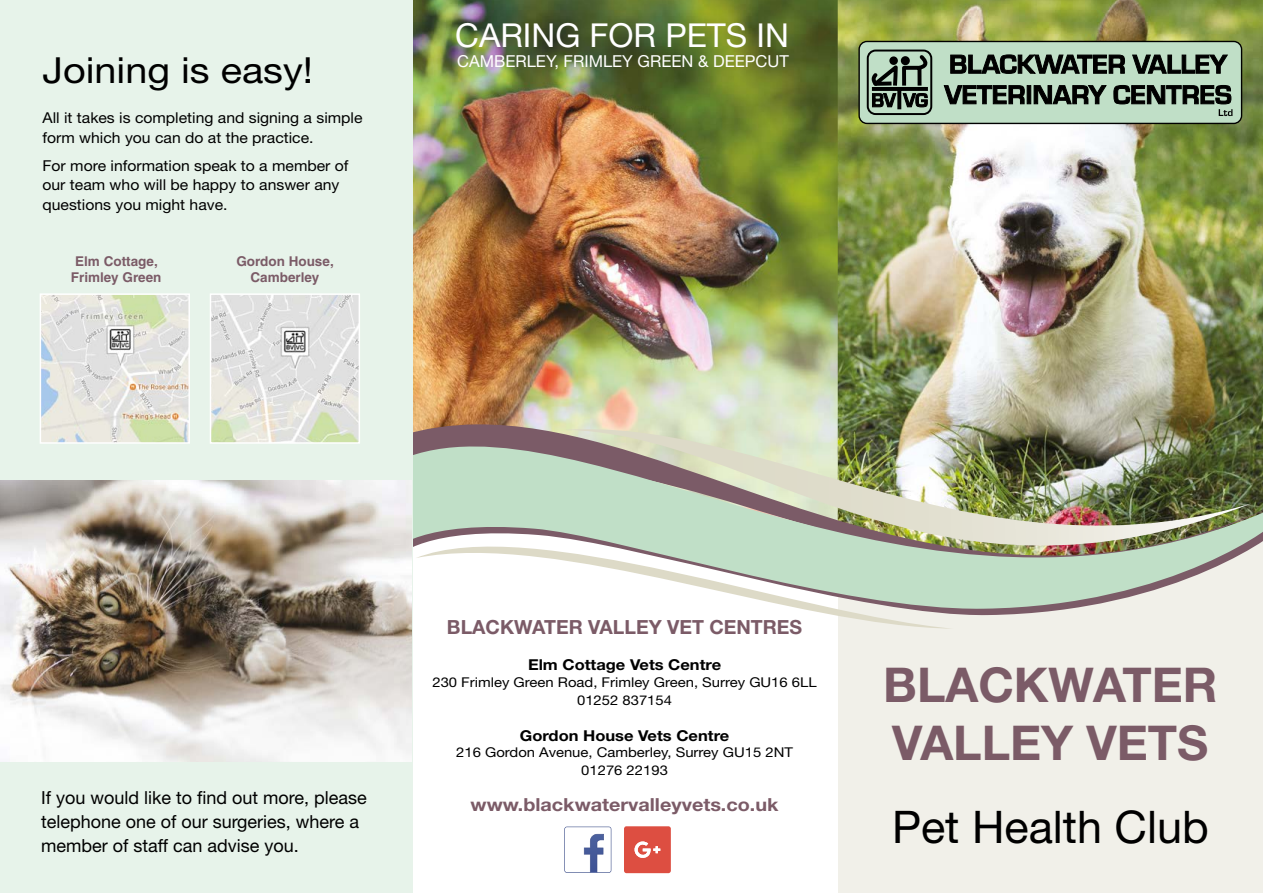
<style>
.page{position:relative;width:1263px;height:893px;background:#fff}
.page>*{position:absolute;margin:0;border:0;box-sizing:border-box;transform-origin:0 0}
.t1{font:700 48px/57.6px "Helvetica Neue";color:#7b5b67}
.t2{font:45px "Helvetica Neue";color:#000}
.t3{font:36px "Helvetica Neue";color:#000;scale:1.1 1}
.t4{font:33px "Helvetica Neue";color:#fff}
.t5{font:700 19.5px "Helvetica Neue";color:#7b5b67}
.t6{font:18px/24px "Helvetica Neue";color:#000}
.t7{font:700 18px "Helvetica Neue";color:#7b5b67;scale:1.1 1}
.t8{font:16.5px "Helvetica Neue";color:#fff}
.t9{font:15px/19.5px "Helvetica Neue";color:#000;scale:1.05 1}
.t10{font:700 15px "Helvetica Neue";color:#000;scale:1.1 1}
.t11{font:13.5px/18px "Helvetica Neue";color:#000;text-align:center;scale:1.1 1}
.t12{font:700 13.5px/16.2px "Helvetica";color:#7b5b67;text-align:center}
</style>
<div class="page">
<div style="left:837px;top:374px;width:426px;height:519px;background:#f1f0e9"></div>
<div style="left:412px;top:0;width:426px;height:893px;background:#fff"></div>
<img style="left:412px;top:0;width:426px;height:382px">
<img style="left:838px;top:0;width:425px;height:382px">
<img style="left:412px;top:382px;width:851px;height:289px">
<svg style="left:416px;top:513px;width:537px;height:116px"></svg>
<div style="left:859px;top:41px;width:382px;height:82px;background:#c0dfc7;border-radius:8px"></div>
<div style="left:858px;top:41px;width:384px;height:83px;border:1px solid #000;border-radius:8px"></div>
<svg style="left:943px;top:54px;width:289px;height:90px"></svg>
<svg style="left:866px;top:53px;width:62px;height:59px"></svg>
<div style="left:867px;top:50px;width:65px;height:65px;border:2px solid #000;border-radius:8px"></div>
<svg style="left:624px;top:826px;width:47px;height:47px;background:#e05d52"></svg>
<svg style="left:564px;top:827px;width:47px;height:46px"></svg>
<div style="left:0;top:0;width:412px;height:893px;background:#e7f3ea"></div>
<img style="left:0;top:481px;width:412px;height:280px">
<img style="left:43px;top:296px;width:144px;height:145px">
<div style="left:40px;top:293px;width:150px;height:151px;border:2px solid #fff"></div>
<img style="left:213px;top:296px;width:144px;height:145px">
<div style="left:210px;top:293px;width:150px;height:151px;border:2px solid #fff"></div>
<h3 class="t3" style="left:43px;top:48px;width:248px">Joining is easy!</h3>
<p class="t9" style="left:43px;top:108px;width:306px">All it takes is completing and signing a simple form which you can do at the practice.</p>
<p class="t9" style="left:43px;top:156px;width:293px">For more information speak to a member of our team who will be happy to answer any questions you might have.</p>
<p class="t12" style="left:71px;top:252px;width:92px">Elm Cottage,<br>Frimley Green</p>
<p class="t12" style="left:236px;top:252px;width:99px">Gordon House,<br>Camberley</p>
<h3 class="t4" style="left:455px;top:16px;width:335px">CARING FOR PETS IN</h3>
<p class="t8" style="left:457px;top:51px;width:333px">CAMBERLEY, FRIMLEY GREEN &amp; DEEPCUT</p>
<p class="t6" style="left:41px;top:785px;width:327px">If you would like to find out more, please telephone one of our surgeries, where a member of staff can advise you.</p>
<h3 class="t5" style="left:447px;top:615px;width:357px">BLACKWATER VALLEY VET CENTRES</h3>
<p class="t10" style="left:528px;top:656px;width:177px">Elm Cottage Vets Centre</p>
<p class="t11" style="left:432px;top:672px;width:351px">230 Frimley Green Road, Frimley Green, Surrey GU16 6LL<br>01252 837154</p>
<p class="t10" style="left:520px;top:726px;width:192px">Gordon House Vets Centre</p>
<p class="t11" style="left:456px;top:743px;width:308px">216 Gordon Avenue, Camberley, Surrey GU15 2NT<br>01276 22193</p>
<p class="t7" style="left:471px;top:793px;width:281px">www.blackwatervalleyvets.co.uk</p>
<h1 class="t1" style="left:883px;top:655px;width:336px">BLACKWATER<br>VALLEY VETS</h1>
<h2 class="t2" style="left:892px;top:800px;width:318px">Pet Health Club</h2>
</div>
